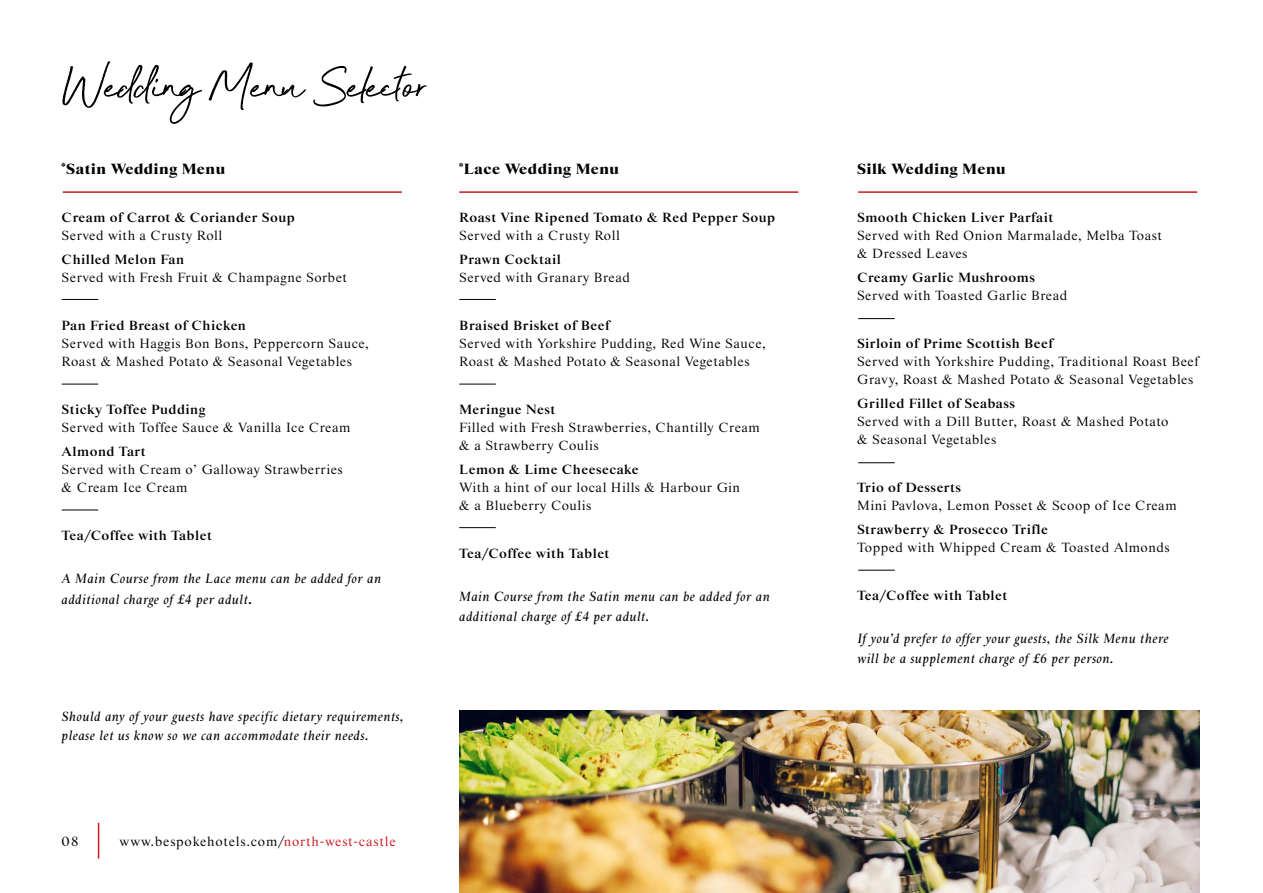
<style>
.page{position:relative;width:1263px;height:893px;background:#fff}
.page>*{position:absolute;margin:0;border:0;box-sizing:border-box;transform-origin:0 0}
.t1{font:60px "Beyond Infinity";letter-spacing:-.05em;color:#000}
.t2{font:900 15px "Starling";letter-spacing:.04em;color:#000}
.t3{font:13.5px/18px "Starling";letter-spacing:.04em;color:#000}
.t4{font:700 13.5px "Starling";letter-spacing:.04em;color:#000}
.t5{font:italic 13.5px/19.5px "Starling";letter-spacing:.04em;color:#000}
.t6{font:13.5px "Starling";letter-spacing:.06em;color:#000}
.s1{font-weight:700;font-style:normal}
.s2{color:#cd171a}
</style>
<div class="page">
<hr style="left:98px;top:823px;width:1px;height:36px;background:#cd171a">
<hr style="left:63px;top:191px;width:339px;height:2px;background:#cd171a">
<hr style="left:62px;top:299px;width:36px;height:1px;background:#000">
<hr style="left:459px;top:299px;width:37px;height:1px;background:#000">
<hr style="left:62px;top:384px;width:36px;height:1px;background:#000">
<hr style="left:459px;top:384px;width:37px;height:1px;background:#000">
<hr style="left:459px;top:527px;width:37px;height:1px;background:#000">
<hr style="left:62px;top:510px;width:36px;height:1px;background:#000">
<hr style="left:459px;top:191px;width:339px;height:2px;background:#cd171a">
<hr style="left:858px;top:191px;width:339px;height:2px;background:#cd171a">
<img style="left:459px;top:711px;width:740px;height:182px">
<hr style="left:858px;top:318px;width:37px;height:1px;background:#000">
<hr style="left:858px;top:462px;width:37px;height:1px;background:#000">
<hr style="left:858px;top:570px;width:37px;height:1px;background:#000">
<h1 class="t1" style="left:62px;top:54px;width:368px">Wedding Menu Selector</h1>
<p class="t2" style="left:62px;top:159px;width:165px"><sup>*</sup>Satin Wedding Menu</p>
<p class="t4" style="left:62px;top:209px;width:235px">Cream of Carrot &amp; Coriander Soup</p>
<p class="t3" style="left:62px;top:227px;width:162px">Served with a Crusty Roll</p>
<p class="t4" style="left:62px;top:251px;width:124px">Chilled Melon Fan</p>
<p class="t3" style="left:62px;top:269px;width:287px">Served with Fresh Fruit &amp; Champagne Sorbet</p>
<p class="t4" style="left:62px;top:317px;width:186px">Pan Fried Breast of Chicken</p>
<p class="t3" style="left:62px;top:335px;width:309px">Served with Haggis Bon Bons, Peppercorn Sauce,<br>Roast &amp; Mashed Potato &amp; Seasonal Vegetables</p>
<p class="t4" style="left:62px;top:401px;width:145px">Sticky Toffee Pudding</p>
<p class="t3" style="left:62px;top:419px;width:290px">Served with Toffee Sauce &amp; Vanilla Ice Cream</p>
<p class="t4" style="left:62px;top:443px;width:85px">Almond Tart</p>
<p class="t3" style="left:62px;top:461px;width:283px">Served with Cream o’ Galloway Strawberries &amp; Cream Ice Cream</p>
<p class="t4" style="left:62px;top:527px;width:152px">Tea/Coffee with Tablet</p>
<p class="t5" style="left:62px;top:569px;width:321px;line-height:21px">A Main Course from the Lace menu can be added for an additional charge of £4 per adult<span class="s1">.</span></p>
<p class="t2" style="left:459px;top:159px;width:161px"><sup>*</sup>Lace Wedding Menu</p>
<p class="t4" style="left:459px;top:209px;width:317px">Roast Vine Ripened Tomato &amp; Red Pepper Soup</p>
<p class="t3" style="left:459px;top:227px;width:162px">Served with a Crusty Roll</p>
<p class="t4" style="left:459px;top:251px;width:103px">Prawn Cocktail</p>
<p class="t3" style="left:459px;top:269px;width:172px">Served with Granary Bread</p>
<p class="t4" style="left:459px;top:317px;width:152px">Braised Brisket of Beef</p>
<p class="t3" style="left:459px;top:335px;width:308px">Served with Yorkshire Pudding, Red Wine Sauce,<br>Roast &amp; Mashed Potato &amp; Seasonal Vegetables</p>
<p class="t4" style="left:459px;top:401px;width:98px">Meringue Nest</p>
<p class="t3" style="left:459px;top:419px;width:302px">Filled with Fresh Strawberries, Chantilly Cream &amp; a Strawberry Coulis</p>
<p class="t4" style="left:459px;top:461px;width:181px">Lemon &amp; Lime Cheesecake</p>
<p class="t3" style="left:459px;top:478px;width:282px">With a hint of our local Hills &amp; Harbour Gin &amp; a Blueberry Coulis</p>
<p class="t4" style="left:459px;top:545px;width:152px">Tea/Coffee with Tablet</p>
<p class="t5" style="left:459px;top:587px;width:312px">Main Course from the Satin menu can be added for an additional charge of £4 per adult.</p>
<p class="t5" style="left:62px;top:707px;width:343px">Should any of your guests have specific dietary requirements, please let us know so we can accommodate their needs.</p>
<p class="t3" style="left:62px;top:832px;width:18px">08</p>
<p class="t6" style="left:120px;top:833px;width:278px">www.bespokehotels.com/<span class="s2">north-west-castle</span></p>
<p class="t2" style="left:857px;top:159px;width:150px">Silk Wedding Menu</p>
<p class="t4" style="left:857px;top:209px;width:198px">Smooth Chicken Liver Parfait</p>
<p class="t3" style="left:857px;top:227px;width:306px">Served with Red Onion Marmalade, Melba Toast &amp; Dressed Leaves</p>
<p class="t4" style="left:857px;top:269px;width:179px">Creamy Garlic Mushrooms</p>
<p class="t3" style="left:857px;top:287px;width:212px">Served with Toasted Garlic Bread</p>
<p class="t4" style="left:857px;top:335px;width:197px">Sirloin of Prime Scottish Beef</p>
<p class="t3" style="left:857px;top:353px;width:343px">Served with Yorkshire Pudding, Traditional Roast Beef<br>Gravy, Roast &amp; Mashed Potato &amp; Seasonal Vegetables</p>
<p class="t4" style="left:857px;top:395px;width:159px">Grilled Fillet of Seabass</p>
<p class="t3" style="left:857px;top:412px;width:313px">Served with a Dill Butter, Roast &amp; Mashed Potato &amp; Seasonal Vegetables</p>
<p class="t4" style="left:857px;top:479px;width:105px">Trio of Desserts</p>
<p class="t3" style="left:857px;top:496px;width:321px">Mini Pavlova, Lemon Posset &amp; Scoop of Ice Cream</p>
<p class="t4" style="left:857px;top:521px;width:192px">Strawberry &amp; Prosecco Trifle</p>
<p class="t3" style="left:857px;top:538px;width:314px">Topped with Whipped Cream &amp; Toasted Almonds</p>
<p class="t4" style="left:857px;top:587px;width:152px">Tea/Coffee with Tablet</p>
<p class="t5" style="left:857px;top:629px;width:313px">If you’d prefer to offer your guests, the Silk Menu there will be a supplement charge of £6 per person.</p>
</div>
